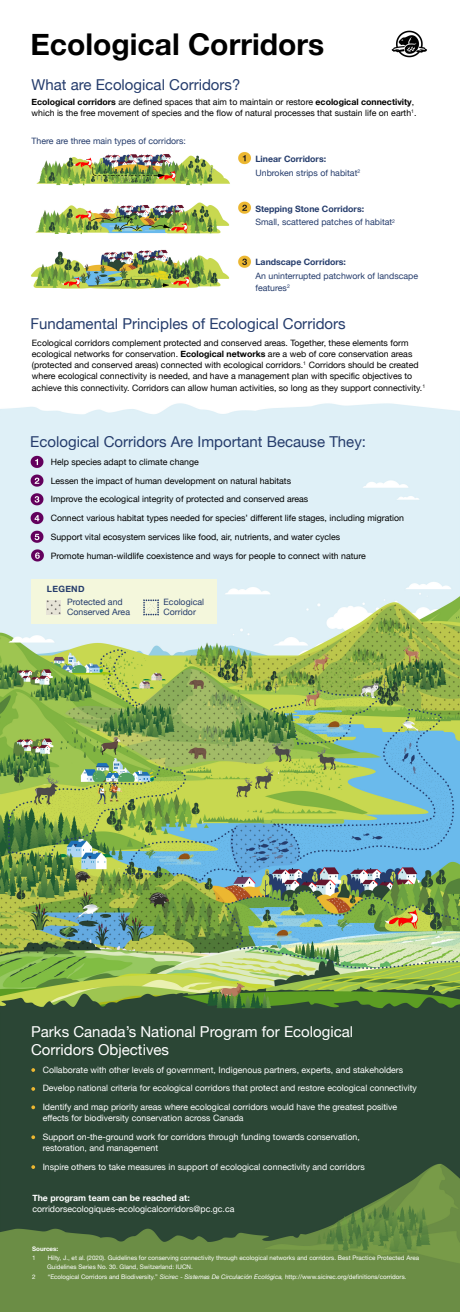
<style>
.page{position:relative;width:460px;height:1312px;background:#fff}
.page>*{position:absolute;margin:0;border:0;box-sizing:border-box;transform-origin:0 0}
.t1{font:700 30px "Helvetica Neue";color:#000}
.t2{font:15px "Helvetica Neue";color:#253c6c}
.t3{font:15px/18px "Helvetica Neue";color:#fff}
.t4{font:8.75px/11.2px "Helvetica Neue";color:#000}
.t5{font:8.75px/18.8px "Helvetica Neue";color:#fff}
.t6{font:8.75px/13.6px "Helvetica Neue";color:#253c6c}
.t7{font:700 8.75px "Helvetica Neue";color:#fff}
.t8{font:700 8.75px "Helvetica Neue";color:#253c6c}
.t9{font:6.25px/8.8px "Helvetica Neue";color:#fff}
.t10{font:700 6.25px "Helvetica Neue";color:#fff}
.s1{font-weight:700}
.s2{font-style:italic}
</style>
<div class="page">
<img style="left:0;top:30px;width:459px;height:1282px">
<svg style="left:31px;top:1068px;width:4px;height:4px"></svg>
<svg style="left:31px;top:1087px;width:4px;height:4px"></svg>
<svg style="left:31px;top:1105px;width:4px;height:4px"></svg>
<svg style="left:31px;top:1135px;width:4px;height:4px"></svg>
<svg style="left:31px;top:1165px;width:4px;height:4px"></svg>
<div style="left:31px;top:580px;width:185px;height:44px;background:#f4f7dc"></div>
<svg style="left:60px;top:600px;width:1px;height:14px"></svg>
<svg style="left:143px;top:599px;width:16px;height:16px"></svg>
<svg style="left:47px;top:600px;width:13px;height:14px"></svg>
<h1 class="t1" style="left:30px;top:21px;width:295px">Ecological Corridors</h1>
<h2 class="t2" style="left:31px;top:74px;width:210px">What are Ecological Corridors?</h2>
<p class="t4" style="left:31px;top:97px;width:386px"><span class="s1">Ecological corridors</span> are defined spaces that aim to maintain or restore <span class="s1">ecological connectivity</span>, which is the free movement of species and the flow of natural processes that sustain life on earth<sup>1</sup>.</p>
<p class="t6" style="left:31px;top:135px;width:156px">There are three main types of corridors:</p>
<p class="t6" style="left:255px;top:153px;width:106px"><span class="s1">Linear Corridors:<br></span>Unbroken strips of habitat<sup>2</sup></p>
<p class="t6" style="left:255px;top:202px;width:141px"><span class="s1">Stepping Stone Corridors:<br></span>Small, scattered patches of habitat<sup>2</sup></p>
<p class="t8" style="left:255px;top:255px;width:92px">Landscape Corridors:</p>
<p class="t6" style="left:255px;top:270px;width:164px;line-height:11.9px">An uninterrupted patchwork of landscape features<sup>2</sup></p>
<h2 class="t2" style="left:31px;top:313px;width:316px">Fundamental Principles of Ecological Corridors</h2>
<p class="t4" style="left:32px;top:337px;width:394px">Ecological corridors complement protected and conserved areas. Together, these elements form ecological networks for conservation. <span class="s1">Ecological networks</span> are a web of core conservation areas (protected and conserved areas) connected with ecological corridors.<sup>1</sup> Corridors should be created where ecological connectivity is needed, and have a management plan with specific objectives to achieve this connectivity. Corridors can allow human activities, so long as they support connectivity.<sup>1</sup></p>
<h2 class="t2" style="left:30px;top:431px;width:337px">Ecological Corridors Are Important Because They:</h2>
<p class="t4" style="left:51px;top:453px;width:354px;line-height:18.8px">Help species adapt to climate change<br>Lessen the impact of human development on natural habitats<br>Improve the ecological integrity of protected and conserved areas<br>Connect various habitat types needed for species’ different life stages, including migration Support vital ecosystem services like food, air, nutrients, and water cycles<br>Promote human-wildlife coexistence and ways for people to connect with nature</p>
<p class="t8" style="left:47px;top:582px;width:39px">LEGEND</p>
<p class="t6" style="left:67px;top:597px;width:64px;line-height:10px">Protected and<br>Conserved Area</p>
<p class="t6" style="left:163px;top:597px;width:42px;line-height:10px">Ecological<br>Corridor</p>
<h2 class="t3" style="left:31px;top:1023px;width:323px">Parks Canada’s National Program for Ecological<br>Corridors Objectives</h2>
<p class="t5" style="left:43px;top:1060px;width:375px">Collaborate with other levels of government, Indigenous partners, experts, and stakeholders<br>Develop national criteria for ecological corridors that protect and restore ecological connectivity<br>Identify and map priority areas where ecological corridors would have the greatest positive</p>
<p class="t5" style="left:43px;top:1109px;width:318px">effects for biodiversity conservation across Canada<br>Support on-the-ground work for corridors through funding towards conservation,</p>
<p class="t5" style="left:43px;top:1139px;width:323px">restoration, and management<br>Inspire others to take measures in support of ecological connectivity and corridors</p>
<p class="t7" style="left:32px;top:1191px;width:159px">The program team can be reached at:</p>
<p class="t5" style="left:32px;top:1200px;width:203px">corridorsecologiques-ecologicalcorridors@pc.gc.ca</p>
<p class="t10" style="left:32px;top:1244px;width:28px">Sources:</p>
<p class="t9" style="left:32px;top:1254px;width:5px">1</p>
<p class="t9" style="left:47px;top:1254px;width:373px">Hilty, J., et al. (2020). Guidelines for conserving connectivity through ecological networks and corridors. Best Practice Protected Area<br>Guidelines Series No. 30. Gland, Switzerland: IUCN.</p>
<p class="t9" style="left:32px;top:1273px;width:5px">2</p>
<p class="t9" style="left:48px;top:1273px;width:360px">“Ecological Corridors and Biodiversity.” <span class="s2">Sicirec - Sistemas De Circulación Ecológica,</span> http://www.sicirec.org/definitions/corridors.</p>
</div>
